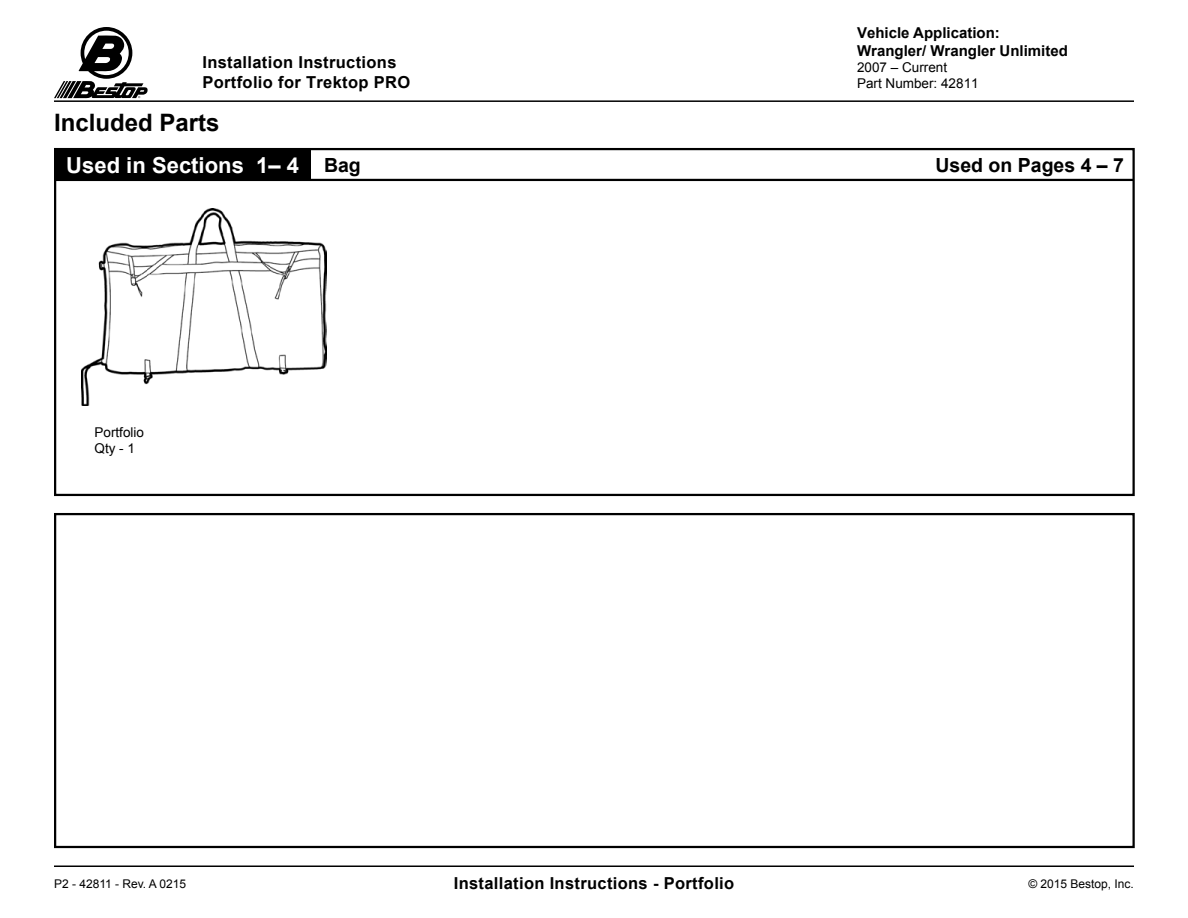
<style>
.page{position:relative;width:1188px;height:918px;background:#fff}
.page>*{position:absolute;margin:0;border:0;box-sizing:border-box;transform-origin:0 0}
.t1{font:700 24px "Arial";color:#000}
.t2{font:700 22.05px "Arial";color:#fff}
.t3{font:700 19.5px "Arial";color:#000}
.t4{font:700 16.5px/19.8px "Arial";letter-spacing:.02em;color:#000}
.t5{font:700 15px/18px "Arial";color:#000}
.t6{font:13.5px/16.2px "Arial";color:#000}
.t7{font:12px "Arial";color:#000}
</style>
<div class="page">
<hr style="left:54px;top:866px;width:1080px;height:1px;background:#000">
<hr style="left:54px;top:100px;width:1080px;height:2px;background:#000">
<svg style="left:54px;top:27px;width:94px;height:71px"></svg>
<hr style="left:54px;top:179px;width:1080px;height:2px;background:#000">
<div style="left:55px;top:149px;width:255px;height:31px;background:#000"></div>
<div style="left:54px;top:148px;width:1081px;height:348px;border:2px solid #000"></div>
<div style="left:54px;top:513px;width:1081px;height:335px;border:2px solid #000"></div>
<img style="left:81px;top:209px;width:246px;height:196px">
<p class="t4" style="left:202px;top:53px;width:209px">Installation Instructions<br>Portfolio for Trektop PRO</p>
<p class="t1" style="left:54px;top:107px;width:167px">Included Parts</p>
<p class="t5" style="left:857px;top:24px;width:212px">Vehicle Application:<br>Wrangler/ Wrangler Unlimited</p>
<p class="t6" style="left:857px;top:59px;width:123px">2007 – Current<br>Part Number: 42811</p>
<p class="t2" style="left:66px;top:150px;width:234px">Used in Sections 1– 4</p>
<p class="t3" style="left:324px;top:152px;width:38px">Bag</p>
<p class="t3" style="left:935px;top:153px;width:190px">Used on Pages 4 – 7</p>
<p class="t6" style="left:94px;top:424px;width:51px">Portfolio</p>
<p class="t6" style="left:94px;top:440px;width:42px">Qty - 1</p>
<p class="t4" style="left:454px;top:874px;width:282px">Installation Instructions - Portfolio</p>
<p class="t7" style="left:54px;top:876px;width:134px">P2 - 42811 - Rev. A 0215</p>
<p class="t7" style="left:1028px;top:876px;width:107px">© 2015 Bestop, Inc.</p>
</div>
